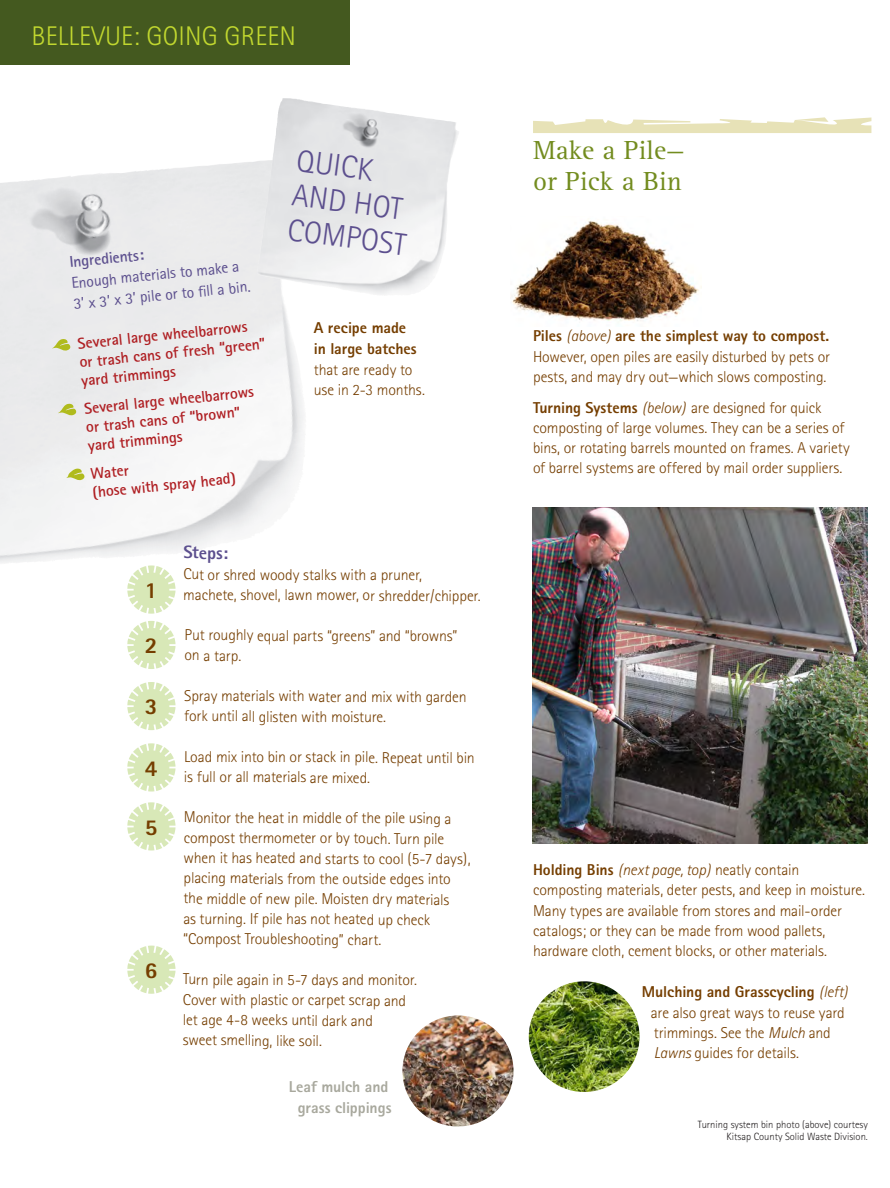
<style>
.page{position:relative;width:890px;height:1188px;background:#fff}
.page>*{position:absolute;margin:0;border:0;box-sizing:border-box;transform-origin:0 0}
.RESOURCES{font:300 31.35px/34.8px "Rotis Sans Serif";color:#5c4f8e}
.GREEN_Subtitles{font:27px/31.5px "Rotis Serif";letter-spacing:.005em;color:#738c1f}
.t1{font:300 27px "Rotis Sans Serif";letter-spacing:.005em;color:#c1d72f}
.PURPLE_subheads{font:800 22.8px "Rotis Sans Serif";color:#753e00}
.PURPLE_or_DK__BROWN{font:800 18px "Rotis Sans Serif";letter-spacing:-.01em;color:#5c4f8e}
.PURPLE_or_DK__BROWN-2{font:300 15.75px/20.2px "Rotis Sans Serif";letter-spacing:-.01em;color:#753e00}
.primary_txt{font:300 15.75px/20.2px "Rotis Sans Serif";letter-spacing:-.015em;color:#753e00}
.bullet_text{font:700 15.75px/18.6px "Rotis Sans Serif";color:#af1e22}
.GREEN_Subtitles-2{font:300 15.75px/20.2px "Rotis Sans Serif";letter-spacing:-.005em;color:#753e00;text-align:justify}
.PURPLE_or_DK__BROWN-3{font:15.75px/21px "Rotis Sans Serif";color:#5c4f8e}
.PURPLE_or_DK__BROWN-4{font:800 15.75px/21px "Rotis Sans Serif";color:#a8a89d;text-align:center}
.PURPLE_or_DK__BROWN-5{font:700 15.75px "Rotis Sans Serif";color:#5c4f8e}
.credit_type{font:300 10.5px/12px "Rotis Sans Serif";color:#231f20;text-align:right}
.s1{font-weight:800}
.s2{font-style:italic}
</style>
<div class="page">
<div style="left:0;top:0;width:350px;height:65px;background:#44591f"></div>
<img style="left:402px;top:1015px;width:111px;height:111px;border-radius:56px">
<svg style="left:533px;top:117px;width:338px;height:16px"></svg>
<img style="left:511px;top:221px;width:188px;height:100px">
<img style="left:532px;top:507px;width:335px;height:336px">
<img style="left:528px;top:981px;width:111px;height:111px;border-radius:55px">
<img style="left:0;top:161px;width:266px;height:402px">
<svg style="left:52px;top:339px;width:19px;height:13px"></svg>
<svg style="left:58px;top:403px;width:19px;height:13px"></svg>
<svg style="left:66px;top:468px;width:19px;height:13px"></svg>
<svg style="left:127px;top:621px;width:48px;height:48px"></svg>
<svg style="left:127px;top:682px;width:48px;height:48px"></svg>
<svg style="left:127px;top:743px;width:48px;height:49px"></svg>
<svg style="left:127px;top:802px;width:48px;height:49px"></svg>
<svg style="left:127px;top:946px;width:48px;height:48px"></svg>
<svg style="left:127px;top:565px;width:48px;height:49px"></svg>
<img style="left:257px;top:101px;width:57px;height:184px">
<h2 class="t1" style="left:32px;top:21px;width:266px">BELLEVUE: GOING GREEN</h2>
<p class="PURPLE_or_DK__BROWN-5" style="left:68px;top:252px;width:76px;rotate:-6deg">Ingredients:</p>
<p class="PURPLE_or_DK__BROWN-3" style="left:70px;top:273px;width:179px;rotate:-6deg">Enough materials to make a<br>3’ x 3’ x 3’ pile or to fi ll a bin.</p>
<p class="bullet_text" style="left:76px;top:334px;width:188px;rotate:-6deg">Several large wheelbarrows or trash cans of fresh “green” yard trimmings</p>
<p class="bullet_text" style="left:83px;top:399px;width:172px;rotate:-6deg">Several large wheelbarrows or trash cans of “brown” yard trimmings</p>
<p class="bullet_text" style="left:90px;top:464px;width:145px;rotate:-6deg">Water<br>(hose with spray head)</p>
<p class="RESOURCES" style="left:299px;top:143px;width:121px;rotate:8deg">QUICK<br>AND HOT<br>COMPOST</p>
<p class="PURPLE_or_DK__BROWN-2" style="left:314px;top:318px;width:113px"><span class="s1">A recipe made<br>in large batches </span>that are ready to use in 2-3 months.</p>
<p class="PURPLE_subheads" style="left:145px;top:576px;width:14px">1</p>
<p class="PURPLE_subheads" style="left:145px;top:631px;width:14px">2</p>
<p class="PURPLE_subheads" style="left:145px;top:692px;width:14px">3</p>
<p class="PURPLE_subheads" style="left:145px;top:754px;width:14px">4</p>
<p class="PURPLE_subheads" style="left:145px;top:812px;width:14px">5</p>
<p class="PURPLE_subheads" style="left:145px;top:956px;width:14px">6</p>
<p class="PURPLE_or_DK__BROWN" style="left:183px;top:541px;width:46px">Steps:</p>
<p class="PURPLE_or_DK__BROWN-2" style="left:183px;top:565px;width:299px">Cut or shred woody stalks with a pruner,<br>machete, shovel, lawn mower, or shredder/chipper.</p>
<p class="primary_txt" style="left:184px;top:626px;width:274px;line-height:19.8px">Put roughly equal parts “greens” and “browns” on a tarp.</p>
<p class="primary_txt" style="left:184px;top:686px;width:284px">Spray materials with water and mix with garden fork until all glisten with moisture.</p>
<p class="primary_txt" style="left:184px;top:747px;width:292px">Load mix into bin or stack in pile. Repeat until bin is full or all materials are mixed.</p>
<p class="primary_txt" style="left:184px;top:808px;width:269px">Monitor the heat in middle of the pile using a</p>
<p class="primary_txt" style="left:183px;top:828px;width:289px">compost thermometer or by touch. Turn pile when it has heated and starts to cool (5-7 days), placing materials from the outside edges into the middle of new pile. Moisten dry materials<br>as turning. If pile has not heated up check “Compost Troubleshooting” chart.</p>
<p class="primary_txt" style="left:183px;top:970px;width:236px">Turn pile again in 5-7 days and monitor.<br>Cover with plastic or carpet scrap and let age 4-8 weeks until dark and<br>sweet smelling, like soil.</p>
<p class="PURPLE_or_DK__BROWN-4" style="left:289px;top:1076px;width:104px">Leaf mulch and grass clippings</p>
<p class="GREEN_Subtitles" style="left:532px;top:135px;width:153px">Make a Pile— or Pick a Bin</p>
<p class="GREEN_Subtitles-2" style="left:532px;top:326px;width:298px"><span class="s1">Piles</span> <span class="s2">(above)</span> <span class="s1">are the simplest way to compost.<br></span>However, open piles are easily disturbed by pets or pests, and may dry out—which slows composting.</p>
<p class="PURPLE_or_DK__BROWN-2" style="left:532px;top:397px;width:318px"><span class="s1">Turning Systems</span> <span class="s2">(below)</span> are designed for quick composting of large volumes. They can be a series of bins, or rotating barrels mounted on frames. A variety of barrel systems are offered by mail order suppliers.</p>
<p class="PURPLE_or_DK__BROWN-2" style="left:532px;top:860px;width:333px"><span class="s1">Holding Bins</span> <span class="s2">(next page, top)</span> neatly contain composting materials, deter pests, and keep in moisture.<br>Many types are available from stores and mail-order catalogs; or they can be made from wood pallets, hardware cloth, cement blocks, or other materials.</p>
<p class="PURPLE_or_DK__BROWN-2" style="left:650px;top:982px;width:198px;text-indent:-9px"><span class="s1">Mulching and Grasscycling</span> <span class="s2">(left) </span>are also great ways to reuse yard trimmings. See the <span class="s2">Mulch</span> and<br><span class="s2">Lawns</span> guides for details.</p>
<p class="credit_type" style="left:697px;top:1118px;width:171px">Turning system bin photo (above) courtesy<br>Kitsap County Solid Waste Division.</p>
</div>
